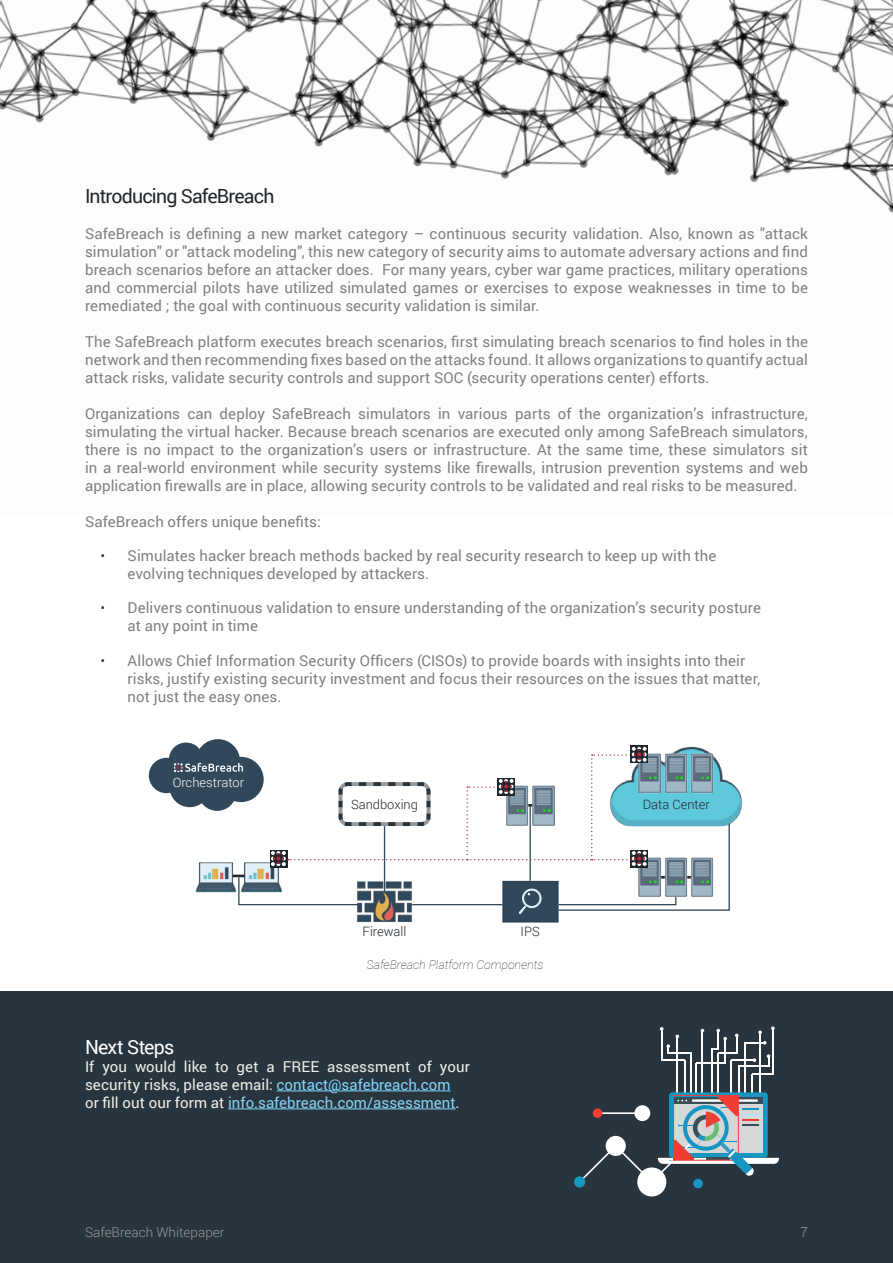
<style>
.page{position:relative;width:893px;height:1263px;background:#fff}
.page>*{position:absolute;margin:0;border:0;box-sizing:border-box;transform-origin:0 0}
.t1{font:19.5px "Roboto";letter-spacing:-.045em;color:#1f272d}
.t2{font:19.5px "Roboto";letter-spacing:-.045em;color:#fff}
.t3{font:15px/18px "Roboto";letter-spacing:.005em;color:#808080}
.t4{font:15px/18px "Roboto";color:#efefe8}
.t5{font:100 15px "Roboto";color:#1f272d}
.t6{font:300 13.5px "Roboto";color:#989898}
.t7{font:100 13.5px "Roboto";color:#efefe8}
.t8{font:300 12.9px "Roboto";color:#1f272d}
.t9{font:300 12.9px "Roboto";color:#fff}
.t10{font:italic 100 12px "Roboto";color:#1f272d}
.s1{color:#80d6ff}
.s2{color:#87d3f5}
</style>
<div class="page">
<img style="left:0;top:0;width:893px;height:213px">
<div style="left:0;top:991px;width:893px;height:272px;background:#29353e"></div>
<hr style="left:277px;top:1090px;width:173px;height:1px;background:#80d6ff">
<hr style="left:228px;top:1108px;width:228px;height:1px;background:#87d3f5">
<img style="left:630px;top:745px;width:112px;height:79px">
<img style="left:357px;top:914px;width:55px;height:9px">
<svg style="left:169px;top:766px;width:41px;height:41px"></svg>
<div style="left:149px;top:758px;width:35px;height:35px;background:#31485b;border-radius:50%"></div>
<div style="left:169px;top:742px;width:34px;height:35px;background:#31485b;border-radius:50%"></div>
<div style="left:196px;top:739px;width:44px;height:44px;background:#31485b;border-radius:50%"></div>
<svg style="left:631px;top:746px;width:17px;height:1px"></svg>
<img style="left:502px;top:914px;width:57px;height:9px">
<div style="left:513px;top:886px;width:34px;height:30px;background:#31485b"></div>
<div style="left:693px;top:1179px;width:10px;height:9px;background:#1896c2;border-radius:50%"></div>
<div style="left:574px;top:1176px;width:11px;height:11px;background:#1896c2;border-radius:50%"></div>
<div style="left:637px;top:1167px;width:29px;height:29px;background:#fff;border-radius:50%"></div>
<svg style="left:579px;top:1026px;width:200px;height:157px"></svg>
<svg style="left:174px;top:747px;width:556px;height:167px"></svg>
<h1 class="t1" style="left:85px;top:182px;width:191px">Introducing SafeBreach</h1>
<p class="t3" style="left:85px;top:224px;width:724px;text-align:right">SafeBreach is defining a new market category – continuous security validation. Also, known as "attack simulation" or "attack modeling ," this new category of security aims to automate adversary actions and find<br>For many years, cyber war game practices, military operations</p>
<p class="t3" style="left:85px;top:260px;width:724px">breach scenarios before an attacker does.<br>and commercial pilots have utilized simulated games or exercises to expose weaknesses in time to be remediated ; the goal with continuous security validation is similar.</p>
<p class="t3" style="left:85px;top:332px;width:724px;text-align:justify">The SafeBreach platform executes breach scenarios, first simulating breach scenarios to find holes in the network and then recommending fixes based on the attacks found It. allows organizations to quantify actual attack risks, validate security controls and support SOC (security operations center) efforts.</p>
<p class="t3" style="left:711px;top:404px;width:98px">infrastructure,</p>
<p class="t3" style="left:272px;top:404px;width:80px">SafeBreach</p>
<p class="t3" style="left:558px;top:404px;width:15px">of</p>
<p class="t3" style="left:85px;top:404px;width:724px">Organizations<br>simulating the virtual hacker. Because breach scenarios are executed only among SafeBreach simulators, there is no impact to the organization s’ users or infrastructure. At the same time, these simulators sit in a real-world environment while security systems like firewalls, intrusion prevention systems and web application firewalls are in place, allowing security controls to be validated and real risks to be measured.</p>
<p class="t3" style="left:85px;top:512px;width:237px">SafeBreach offers unique benefits:</p>
<p class="t3" style="left:128px;top:546px;width:590px">Simulates hacker breach methods backed by real security research to keep up with the</p>
<p class="t3" style="left:220px;top:404px;width:47px">deploy</p>
<p class="t3" style="left:358px;top:404px;width:74px">simulators</p>
<p class="t3" style="left:438px;top:404px;width:14px">in</p>
<p class="t3" style="left:458px;top:404px;width:52px">various</p>
<p class="t3" style="left:579px;top:404px;width:23px">the</p>
<p class="t3" style="left:608px;top:404px;width:97px">organization s’</p>
<p class="t3" style="left:515px;top:404px;width:37px">parts</p>
<p class="t3" style="left:187px;top:404px;width:27px">can</p>
<p class="t5" style="left:101px;top:545px;width:6px">•</p>
<p class="t5" style="left:101px;top:598px;width:6px">•</p>
<p class="t5" style="left:101px;top:650px;width:6px">•</p>
<p class="t3" style="left:128px;top:564px;width:303px">evolving techniques developed by attackers.</p>
<p class="t3" style="left:128px;top:598px;width:635px">Delivers continuous validation to ensure understanding of the organization s’ security posture</p>
<p class="t3" style="left:128px;top:616px;width:132px">at any point in time</p>
<p class="t3" style="left:128px;top:651px;width:619px">Allows Chief Information Security Officers (CISOs) to provide boards with insights into their</p>
<p class="t3" style="left:128px;top:669px;width:634px">risks, justify existing security investment and focus their resources on the issues that matter, not just the easy ones.</p>
<p class="t9" style="left:173px;top:773px;width:73px">Orchestrator</p>
<p class="t8" style="left:351px;top:795px;width:68px">Sandboxing</p>
<p class="t8" style="left:643px;top:795px;width:69px">Data Center</p>
<p class="t8" style="left:363px;top:922px;width:45px">Firewall</p>
<p class="t8" style="left:521px;top:922px;width:21px">IPS</p>
<p class="t10" style="left:366px;top:957px;width:178px">SafeBreach Platform Components</p>
<h1 class="t2" style="left:85px;top:1033px;width:91px">Next Steps</h1>
<p class="t4" style="left:85px;top:1057px;width:376px">If<br>security risks, please email: <span class="s1">contact@safebreach.com </span>or fill out our form at <span class="s2">info.safebreach.com/assessment</span>.</p>
<p class="t4" style="left:418px;top:1057px;width:15px">of</p>
<p class="t4" style="left:135px;top:1057px;width:42px">would</p>
<p class="t4" style="left:184px;top:1057px;width:25px">like</p>
<p class="t4" style="left:283px;top:1057px;width:38px">FREE</p>
<p class="t4" style="left:215px;top:1057px;width:15px">to</p>
<p class="t4" style="left:237px;top:1057px;width:24px">get</p>
<p class="t4" style="left:327px;top:1057px;width:85px">assessment</p>
<p class="t4" style="left:102px;top:1057px;width:26px">you</p>
<p class="t4" style="left:267px;top:1057px;width:10px">a</p>
<p class="t4" style="left:440px;top:1057px;width:31px">your</p>
<p class="t6" style="left:85px;top:1222px;width:141px">SafeBreach Whitepaper</p>
<p class="t7" style="left:800px;top:1222px;width:9px">7</p>
</div>
